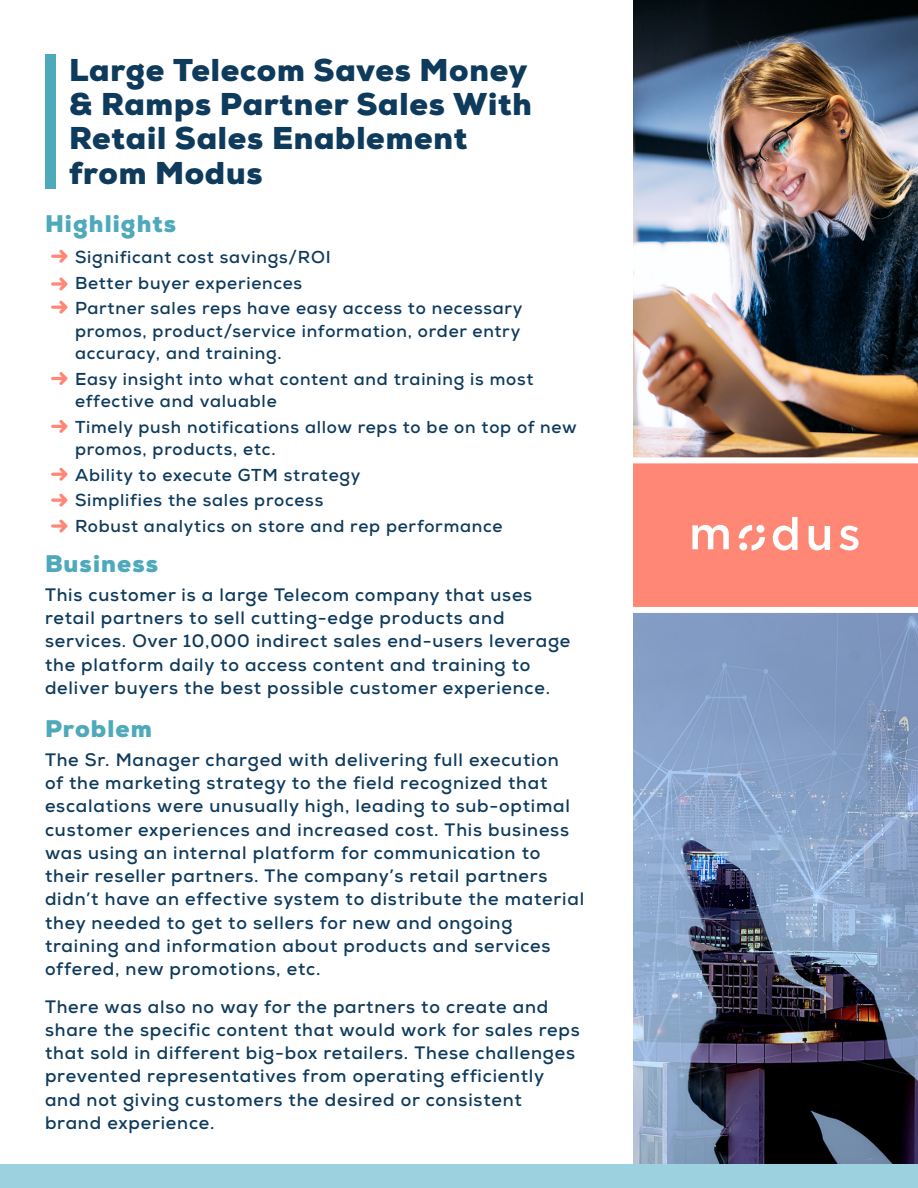
<style>
.page{position:relative;width:918px;height:1188px;background:#fff}
.page>*{position:absolute;margin:0;border:0;box-sizing:border-box;transform-origin:0 0}
.t1{font:900 31.5px/34.5px "Nexa";letter-spacing:.025em;color:#0e3a5c}
.t2{font:900 24px "Nexa";letter-spacing:.045em;color:#4ea9ba}
.t3{font:700 18px/23.2px "Nexa";letter-spacing:.045em;color:#0e3a5c}
.t4{font:700 17.25px/25.5px "Nexa";letter-spacing:.045em;color:#0e3a5c}
</style>
<div class="page">
<div style="left:45px;top:54px;width:11px;height:135px;background:#4ea9ba"></div>
<svg style="left:51px;top:250px;width:17px;height:13px"></svg>
<svg style="left:51px;top:277px;width:17px;height:13px"></svg>
<svg style="left:51px;top:301px;width:17px;height:13px"></svg>
<svg style="left:51px;top:372px;width:17px;height:13px"></svg>
<svg style="left:51px;top:420px;width:17px;height:13px"></svg>
<svg style="left:51px;top:468px;width:17px;height:13px"></svg>
<svg style="left:51px;top:494px;width:17px;height:13px"></svg>
<svg style="left:51px;top:519px;width:17px;height:14px"></svg>
<img style="left:633px;top:0;width:285px;height:457px">
<img style="left:633px;top:613px;width:285px;height:552px">
<div style="left:633px;top:460px;width:285px;height:147px;background:#ff8775"></div>
<svg style="left:773px;top:517px;width:25px;height:33px"></svg>
<svg style="left:809px;top:526px;width:21px;height:24px"></svg>
<svg style="left:840px;top:526px;width:19px;height:24px"></svg>
<svg style="left:692px;top:525px;width:37px;height:24px"></svg>
<svg style="left:739px;top:525px;width:26px;height:25px"></svg>
<div style="left:757px;top:525px;width:7px;height:8px;background:#fff;border-radius:50%"></div>
<div style="left:739px;top:543px;width:8px;height:7px;background:#fff;border-radius:50%"></div>
<div style="left:633px;top:457px;width:285px;height:6px;background:#fff"></div>
<div style="left:0;top:1165px;width:918px;height:23px;background:#9cd2df"></div>
<h1 class="t1" style="left:69px;top:52px;width:464px">Large Telecom Saves Money &amp; Ramps Partner Sales With<br>Retail Sales Enablement from Modus</h1>
<h2 class="t2" style="left:45px;top:208px;width:133px">Highlights</h2>
<p class="t4" style="left:75px;top:245px;width:449px">Significant cost savings/ROI<br>Better buyer experiences<br>Partner sales reps have easy access to necessary</p>
<p class="t4" style="left:75px;top:320px;width:447px;line-height:22.5px">promos, product/service information, order entry accuracy, and training.</p>
<p class="t4" style="left:75px;top:368px;width:460px;line-height:22.5px">Easy insight into what content and training is most effective and valuable</p>
<p class="t4" style="left:75px;top:416px;width:503px;line-height:22.5px">Timely push notifications allow reps to be on top of new promos, products, etc.</p>
<p class="t4" style="left:75px;top:462px;width:429px">Ability to execute GTM strategy<br>Simplifies the sales process<br>Robust analytics on store and rep performance</p>
<h2 class="t2" style="left:45px;top:549px;width:114px">Business</h2>
<p class="t3" style="left:45px;top:583px;width:527px">This customer is a large Telecom company that uses retail partners to sell cutting-edge products and services. Over 10,000 indirect sales end-users leverage the platform daily to access content and training to deliver buyers the best possible customer experience.</p>
<h2 class="t2" style="left:45px;top:714px;width:108px">Problem</h2>
<p class="t3" style="left:45px;top:748px;width:541px">The Sr. Manager charged with delivering full execution<br>of the marketing strategy to the field recognized that escalations were unusually high, leading to sub-optimal customer experiences and increased cost. This business was using an internal platform for communication to their reseller partners. The company’s retail partners didn’t have an effective system to distribute the material they needed to get to sellers for new and ongoing training and information about products and services offered, new promotions, etc.</p>
<p class="t3" style="left:45px;top:995px;width:536px">There was also no way for the partners to create and share the specific content that would work for sales reps that sold in different big-box retailers. These challenges prevented representatives from operating efficiently and not giving customers the desired or consistent brand experience.</p>
</div>
